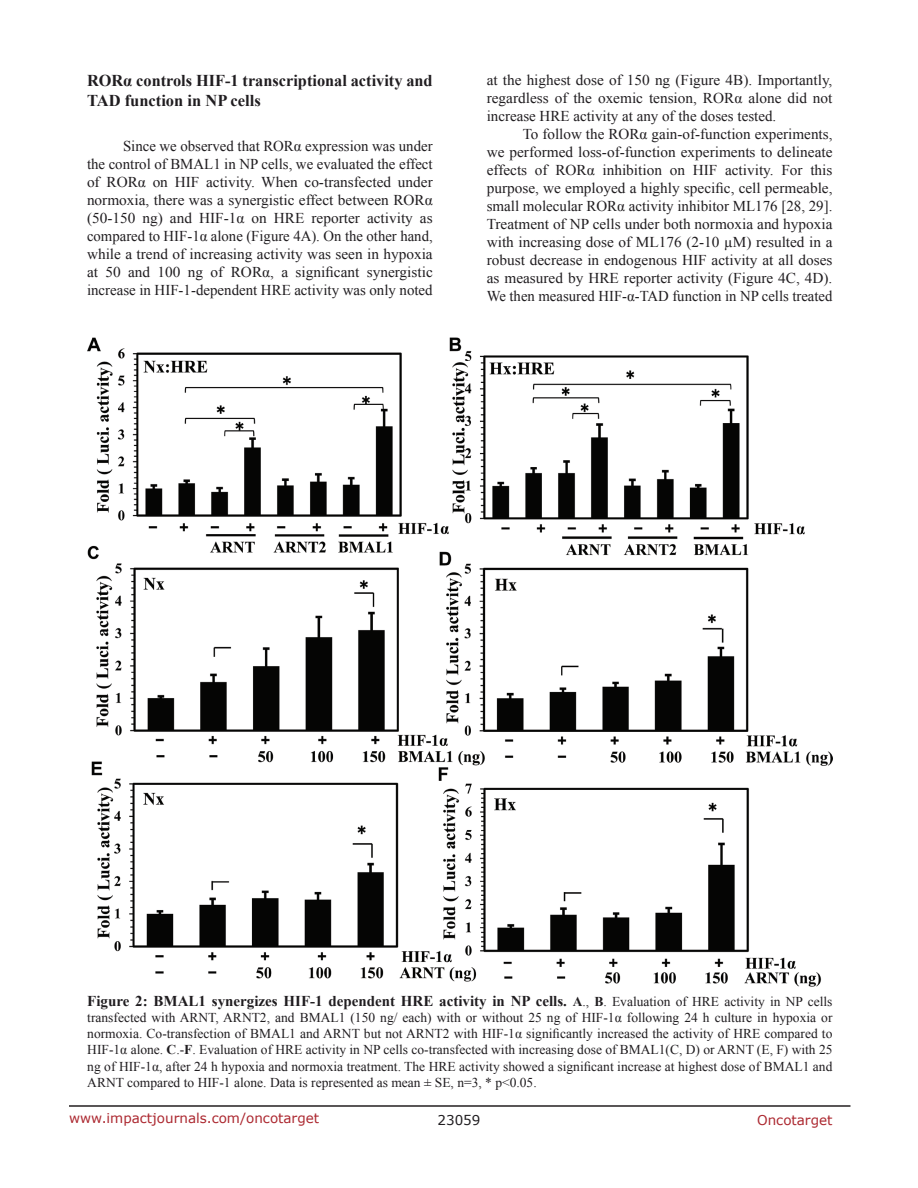
<style>
.page{position:relative;width:918px;height:1188px;background:#fff}
.page>*{position:absolute;margin:0;border:0;box-sizing:border-box;transform-origin:0 0}
.t1{font:700 16.5px/19.8px "Times New Roman";color:#201d20}
.t2{font:15px/18px "Times New Roman";color:#201d20;text-align:justify}
.t3{font:700 15px "Times New Roman";color:#201d20}
.t4{font:13.5px/16.2px "Times New Roman";color:#201d20;text-align:justify}
.t5{font:13.5px "Verdana";color:#ac2830}
.t6{font:13.5px "Verdana";color:#201d20}
.s1{font-size:13.5px}
.s2{font-weight:400;font-size:13.5px}
.s3{font-weight:700}
</style>
<div class="page">
<hr style="left:69px;top:1105px;width:781px;height:2px;background:#231f20">
<img style="left:87px;top:337px;width:745px;height:650px">
<p class="t1" style="left:87px;top:70px;width:347px">RORα controls HIF-1 transcriptional activity and<br>TAD function in NP cells</p>
<p class="t2" style="left:87px;top:137px;width:347px;text-indent:36px">Since we observed that RORα expression was under the control of BMAL1 in NP cells, we evaluated the effect of RORα on HIF activity. When co-transfected under normoxia, there was a synergistic effect between RORα (50-150 ng) and HIF-1α on HRE reporter activity as compared to HIF-1α alone (Figure 4A). On the other hand, while a trend of increasing activity was seen in hypoxia at 50 and 100 ng of RORα, a significant synergistic increase in HIF-1-dependent HRE activity was only noted</p>
<p class="t2" style="left:487px;top:71px;width:347px">at the highest dose of 150 ng (Figure 4B). Importantly, regardless of the oxemic tension, RORα alone did not increase HRE activity at any of the doses tested.</p>
<p class="t2" style="left:487px;top:125px;width:347px;text-indent:36px">To follow the RORα gain-of-function experiments, we performed loss-of-function experiments to delineate effects of RORα inhibition on HIF activity. For this purpose, we employed a highly specific, cell permeable, small molecular RORα activity inhibitor ML176 [28, 29].<br>Treatment of NP cells under both normoxia and hypoxia with increasing dose of ML176 (2-10 µM) resulted in a robust decrease in endogenous HIF activity at all doses as measured by HRE reporter activity (Figure 4C, 4D).<br>We then measured HIF-α-TAD function in NP cells treated</p>
<p class="t3" style="left:87px;top:990px;width:747px">Figure 2: BMAL1 synergizes HIF-1 dependent HRE activity in NP cells. <span class="s1">A</span><span class="s2">.,</span> <span class="s1">B</span><span class="s2">. Evaluation of HRE activity in NP cells</span></p>
<p class="t4" style="left:87px;top:1009px;width:747px">transfected with ARNT, ARNT2, and BMAL1 (150 ng/ each) with or without 25 ng of HIF-1α following 24 h culture in hypoxia or normoxia. Co-transfection of BMAL1 and ARNT but not ARNT2 with HIF-1α significantly increased the activity of HRE compared to HIF-1α alone. <span class="s3">C</span>.-<span class="s3">F</span>. Evaluation of HRE activity in NP cells co-transfected with increasing dose of BMAL1(C, D) or ARNT (E, F) with 25 ng of HIF-1α, after 24 h hypoxia and normoxia treatment. The HRE activity showed a significant increase at highest dose of BMAL1 and ARNT compared to HIF-1 alone. Data is represented as mean ± SE, n=3, * p&lt;0.05.</p>
<p class="t5" style="left:69px;top:1109px;width:252px">www.impactjournals.com/oncotarget</p>
<p class="t6" style="left:438px;top:1111px;width:44px">23059</p>
<p class="t5" style="left:757px;top:1111px;width:77px">Oncotarget</p>
</div>
